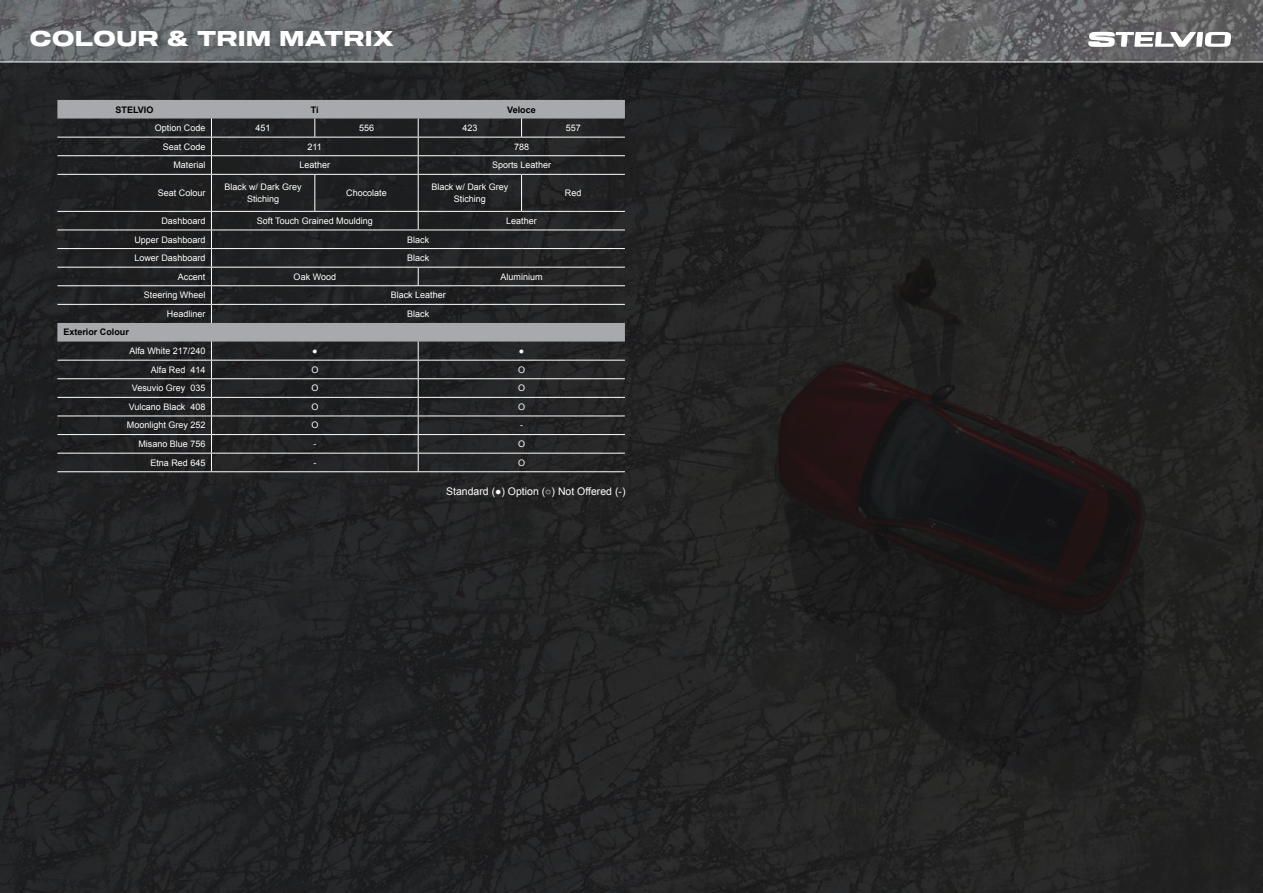
<style>
.page{position:relative;width:1263px;height:893px;background:#fff}
.page>*{position:absolute;margin:0;border:0;box-sizing:border-box;transform-origin:0 0}
.t1{font:21px "Sequel 100 Black 75";letter-spacing:.03em;color:#fff}
.t2{font:10.5px "Arial";color:#fff}
.t3{font:9px/12px "Arial";color:#fff;text-align:center}
.t4{font:700 9px "Arial";color:#000}
</style>
<div class="page">
<img style="left:0;top:0;width:1263px;height:62px">
<div style="left:0;top:62px;width:1263px;height:831px;background:#222"></div>
<svg style="left:1088px;top:32px;width:143px;height:15px"></svg>
<hr style="left:0;top:62px;width:1263px;height:1px;background:#fff">
<svg style="left:57px;top:100px;width:568px;height:242px"></svg>
<svg style="left:314px;top:119px;width:1px;height:18px"></svg>
<svg style="left:521px;top:119px;width:1px;height:18px"></svg>
<hr style="left:57px;top:137px;width:154px;height:1px;background:#fff">
<hr style="left:211px;top:137px;width:104px;height:1px;background:#fff">
<hr style="left:315px;top:137px;width:103px;height:1px;background:#fff">
<hr style="left:418px;top:137px;width:104px;height:1px;background:#fff">
<hr style="left:522px;top:137px;width:103px;height:1px;background:#fff">
<hr style="left:57px;top:155px;width:154px;height:1px;background:#fff">
<hr style="left:211px;top:155px;width:104px;height:1px;background:#fff">
<svg style="left:211px;top:119px;width:1px;height:55px"></svg>
<hr style="left:315px;top:155px;width:103px;height:1px;background:#fff">
<hr style="left:418px;top:155px;width:104px;height:1px;background:#fff">
<svg style="left:418px;top:119px;width:1px;height:55px"></svg>
<hr style="left:522px;top:155px;width:103px;height:1px;background:#fff">
<hr style="left:57px;top:174px;width:154px;height:1px;background:#fff">
<hr style="left:211px;top:174px;width:104px;height:1px;background:#fff">
<hr style="left:211px;top:175px;width:1px;height:36px;background:#fff">
<hr style="left:315px;top:174px;width:103px;height:1px;background:#fff">
<hr style="left:314px;top:175px;width:1px;height:36px;background:#fff">
<hr style="left:418px;top:174px;width:104px;height:1px;background:#fff">
<hr style="left:418px;top:175px;width:1px;height:36px;background:#fff">
<hr style="left:522px;top:174px;width:103px;height:1px;background:#fff">
<hr style="left:521px;top:175px;width:1px;height:36px;background:#fff">
<hr style="left:57px;top:211px;width:154px;height:1px;background:#fff">
<hr style="left:211px;top:211px;width:104px;height:1px;background:#fff">
<hr style="left:315px;top:211px;width:103px;height:1px;background:#fff">
<hr style="left:418px;top:211px;width:104px;height:1px;background:#fff">
<svg style="left:418px;top:212px;width:1px;height:18px"></svg>
<hr style="left:522px;top:211px;width:103px;height:1px;background:#fff">
<hr style="left:57px;top:230px;width:154px;height:1px;background:#fff">
<hr style="left:211px;top:230px;width:104px;height:1px;background:#fff">
<hr style="left:315px;top:230px;width:103px;height:1px;background:#fff">
<hr style="left:418px;top:230px;width:104px;height:1px;background:#fff">
<hr style="left:522px;top:230px;width:103px;height:1px;background:#fff">
<hr style="left:57px;top:248px;width:154px;height:1px;background:#fff">
<hr style="left:211px;top:248px;width:104px;height:1px;background:#fff">
<hr style="left:315px;top:248px;width:103px;height:1px;background:#fff">
<hr style="left:418px;top:248px;width:104px;height:1px;background:#fff">
<hr style="left:522px;top:248px;width:103px;height:1px;background:#fff">
<hr style="left:57px;top:267px;width:154px;height:1px;background:#fff">
<hr style="left:211px;top:267px;width:104px;height:1px;background:#fff">
<hr style="left:315px;top:267px;width:103px;height:1px;background:#fff">
<hr style="left:418px;top:267px;width:104px;height:1px;background:#fff">
<svg style="left:418px;top:268px;width:1px;height:17px"></svg>
<hr style="left:522px;top:267px;width:103px;height:1px;background:#fff">
<hr style="left:57px;top:285px;width:154px;height:1px;background:#fff">
<hr style="left:211px;top:285px;width:104px;height:1px;background:#fff">
<hr style="left:315px;top:285px;width:103px;height:1px;background:#fff">
<hr style="left:418px;top:285px;width:104px;height:1px;background:#fff">
<hr style="left:522px;top:285px;width:103px;height:1px;background:#fff">
<hr style="left:57px;top:304px;width:154px;height:1px;background:#fff">
<hr style="left:211px;top:304px;width:104px;height:1px;background:#fff">
<svg style="left:211px;top:212px;width:1px;height:111px"></svg>
<hr style="left:315px;top:304px;width:103px;height:1px;background:#fff">
<hr style="left:418px;top:304px;width:104px;height:1px;background:#fff">
<hr style="left:522px;top:304px;width:103px;height:1px;background:#fff">
<hr style="left:57px;top:360px;width:154px;height:1px;background:#fff">
<hr style="left:211px;top:360px;width:104px;height:1px;background:#fff">
<hr style="left:315px;top:360px;width:103px;height:1px;background:#fff">
<hr style="left:418px;top:360px;width:104px;height:1px;background:#fff">
<hr style="left:522px;top:360px;width:103px;height:1px;background:#fff">
<hr style="left:57px;top:378px;width:154px;height:1px;background:#fff">
<hr style="left:211px;top:378px;width:104px;height:1px;background:#fff">
<hr style="left:315px;top:378px;width:103px;height:1px;background:#fff">
<hr style="left:418px;top:378px;width:104px;height:1px;background:#fff">
<hr style="left:522px;top:378px;width:103px;height:1px;background:#fff">
<hr style="left:57px;top:397px;width:154px;height:1px;background:#fff">
<hr style="left:211px;top:397px;width:104px;height:1px;background:#fff">
<hr style="left:315px;top:397px;width:103px;height:1px;background:#fff">
<hr style="left:418px;top:397px;width:104px;height:1px;background:#fff">
<hr style="left:522px;top:397px;width:103px;height:1px;background:#fff">
<hr style="left:57px;top:416px;width:154px;height:1px;background:#fff">
<hr style="left:211px;top:416px;width:104px;height:1px;background:#fff">
<hr style="left:315px;top:416px;width:103px;height:1px;background:#fff">
<hr style="left:418px;top:416px;width:104px;height:1px;background:#fff">
<hr style="left:522px;top:416px;width:103px;height:1px;background:#fff">
<hr style="left:57px;top:434px;width:154px;height:1px;background:#fff">
<hr style="left:211px;top:434px;width:104px;height:1px;background:#fff">
<hr style="left:315px;top:434px;width:103px;height:1px;background:#fff">
<hr style="left:418px;top:434px;width:104px;height:1px;background:#fff">
<hr style="left:522px;top:434px;width:103px;height:1px;background:#fff">
<hr style="left:57px;top:453px;width:154px;height:1px;background:#fff">
<hr style="left:211px;top:453px;width:104px;height:1px;background:#fff">
<svg style="left:211px;top:342px;width:1px;height:129px"></svg>
<hr style="left:315px;top:453px;width:103px;height:1px;background:#fff">
<hr style="left:418px;top:453px;width:104px;height:1px;background:#fff">
<svg style="left:418px;top:342px;width:1px;height:129px"></svg>
<hr style="left:522px;top:453px;width:103px;height:1px;background:#fff">
<hr style="left:57px;top:471px;width:154px;height:1px;background:#fff">
<hr style="left:211px;top:471px;width:104px;height:1px;background:#fff">
<hr style="left:315px;top:471px;width:103px;height:1px;background:#fff">
<hr style="left:418px;top:471px;width:104px;height:1px;background:#fff">
<hr style="left:522px;top:471px;width:103px;height:1px;background:#fff">
<h1 class="t1" style="left:30px;top:23px;width:365px">COLOUR &amp; TRIM MATRIX</h1>
<p class="t4" style="left:116px;top:103px;width:39px">STELVIO</p>
<p class="t4" style="left:311px;top:103px;width:9px">Ti</p>
<p class="t4" style="left:507px;top:103px;width:30px">Veloce</p>
<p class="t3" style="left:155px;top:122px;width:52px">Option Code</p>
<p class="t3" style="left:256px;top:122px;width:17px">451</p>
<p class="t3" style="left:359px;top:122px;width:17px">556</p>
<p class="t3" style="left:462px;top:122px;width:17px">423</p>
<p class="t3" style="left:566px;top:122px;width:17px">557</p>
<p class="t3" style="left:163px;top:141px;width:44px">Seat Code</p>
<p class="t3" style="left:308px;top:141px;width:16px">211</p>
<p class="t3" style="left:514px;top:141px;width:17px">788</p>
<p class="t3" style="left:173px;top:159px;width:34px">Material</p>
<p class="t3" style="left:300px;top:159px;width:32px">Leather</p>
<p class="t3" style="left:492px;top:159px;width:61px">Sports Leather</p>
<p class="t3" style="left:158px;top:187px;width:49px">Seat Colour</p>
<p class="t3" style="left:225px;top:181px;width:79px">Black w/ Dark Grey<br>Stiching</p>
<p class="t3" style="left:346px;top:187px;width:42px">Chocolate</p>
<p class="t3" style="left:431px;top:181px;width:79px">Black w/ Dark Grey<br>Stiching</p>
<p class="t3" style="left:565px;top:187px;width:18px">Red</p>
<p class="t3" style="left:161px;top:215px;width:46px">Dashboard</p>
<p class="t3" style="left:257px;top:215px;width:117px">Soft Touch Grained Moulding</p>
<p class="t3" style="left:506px;top:215px;width:32px">Leather</p>
<p class="t3" style="left:134px;top:233px;width:73px">Upper Dashboard</p>
<p class="t3" style="left:407px;top:233px;width:24px">Black</p>
<p class="t3" style="left:134px;top:252px;width:73px">Lower Dashboard</p>
<p class="t3" style="left:407px;top:252px;width:24px">Black</p>
<p class="t3" style="left:178px;top:271px;width:29px">Accent</p>
<p class="t3" style="left:294px;top:271px;width:44px">Oak Wood</p>
<p class="t3" style="left:501px;top:271px;width:44px">Aluminium</p>
<p class="t3" style="left:144px;top:289px;width:63px">Steering Wheel</p>
<p class="t3" style="left:391px;top:289px;width:57px">Black Leather</p>
<p class="t3" style="left:167px;top:308px;width:40px">Headliner</p>
<p class="t3" style="left:407px;top:308px;width:24px">Black</p>
<p class="t4" style="left:63px;top:326px;width:67px">Exterior Colour</p>
<p class="t3" style="left:129px;top:345px;width:78px">Alfa White 217/240</p>
<p class="t3" style="left:312px;top:345px;width:7px">●</p>
<p class="t3" style="left:519px;top:345px;width:7px">●</p>
<p class="t3" style="left:151px;top:364px;width:56px">Alfa Red 414</p>
<p class="t3" style="left:311px;top:364px;width:9px">O</p>
<p class="t3" style="left:518px;top:364px;width:9px">O</p>
<p class="t3" style="left:132px;top:382px;width:75px">Vesuvio Grey 035</p>
<p class="t3" style="left:311px;top:382px;width:9px">O</p>
<p class="t3" style="left:518px;top:382px;width:9px">O</p>
<p class="t3" style="left:129px;top:401px;width:78px">Vulcano Black 408</p>
<p class="t3" style="left:311px;top:401px;width:9px">O</p>
<p class="t3" style="left:518px;top:401px;width:9px">O</p>
<p class="t3" style="left:127px;top:419px;width:80px">Moonlight Grey 252</p>
<p class="t3" style="left:311px;top:419px;width:9px">O</p>
<p class="t3" style="left:520px;top:419px;width:4px">-</p>
<p class="t3" style="left:138px;top:438px;width:69px">Misano Blue 756</p>
<p class="t3" style="left:313px;top:438px;width:4px">-</p>
<p class="t3" style="left:518px;top:438px;width:9px">O</p>
<p class="t3" style="left:150px;top:457px;width:57px">Etna Red 645</p>
<p class="t3" style="left:313px;top:457px;width:4px">-</p>
<p class="t3" style="left:518px;top:457px;width:9px">O</p>
<p class="t2" style="left:446px;top:484px;width:181px">Standard (●) Option (○) Not Offered (-)</p>
</div>
